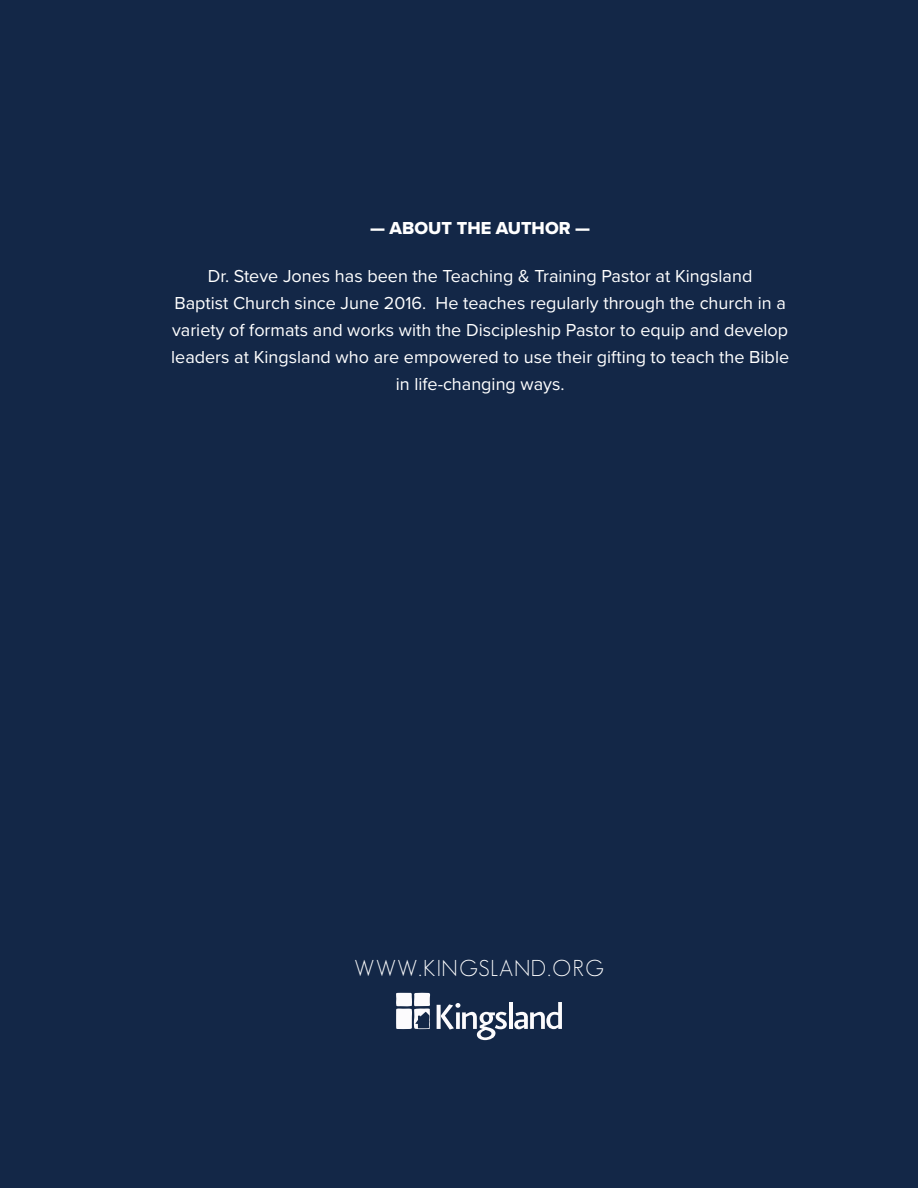
<style>
.page{position:relative;width:918px;height:1188px;background:#132747}
.page>*{position:absolute;margin:0;border:0;box-sizing:border-box;transform-origin:0 0}
.t1{font:300 22.5px "Geosans";letter-spacing:.055em;color:#fff}
.t2{font:18px/27px "Proxima Nova";color:#fff;text-align:center}
.t3{font:18px "Proxima Nova Extrabld";color:#fff}
</style>
<div class="page">
<svg style="left:437px;top:1003px;width:70px;height:37px"></svg>
<hr style="left:509px;top:1002px;width:4px;height:27px;background:#fcfbfd">
<svg style="left:514px;top:1002px;width:48px;height:27px"></svg>
<svg style="left:396px;top:993px;width:34px;height:36px"></svg>
<p class="t3" style="left:370px;top:214px;width:222px">— ABOUT THE AUTHOR —</p>
<p class="t2" style="left:171px;top:261px;width:620px">Dr. Steve Jones has been the Teaching &amp; Training Pastor at Kingsland<br>Baptist Church since June 2016. He teaches regularly through the church in a variety of formats and works with the Discipleship Pastor to equip and develop leaders at Kingsland who are empowered to use their gifting to teach the Bible in life-changing ways.</p>
<p class="t1" style="left:355px;top:955px;width:251px">WWW.KINGSLAND.ORG</p>
</div>
